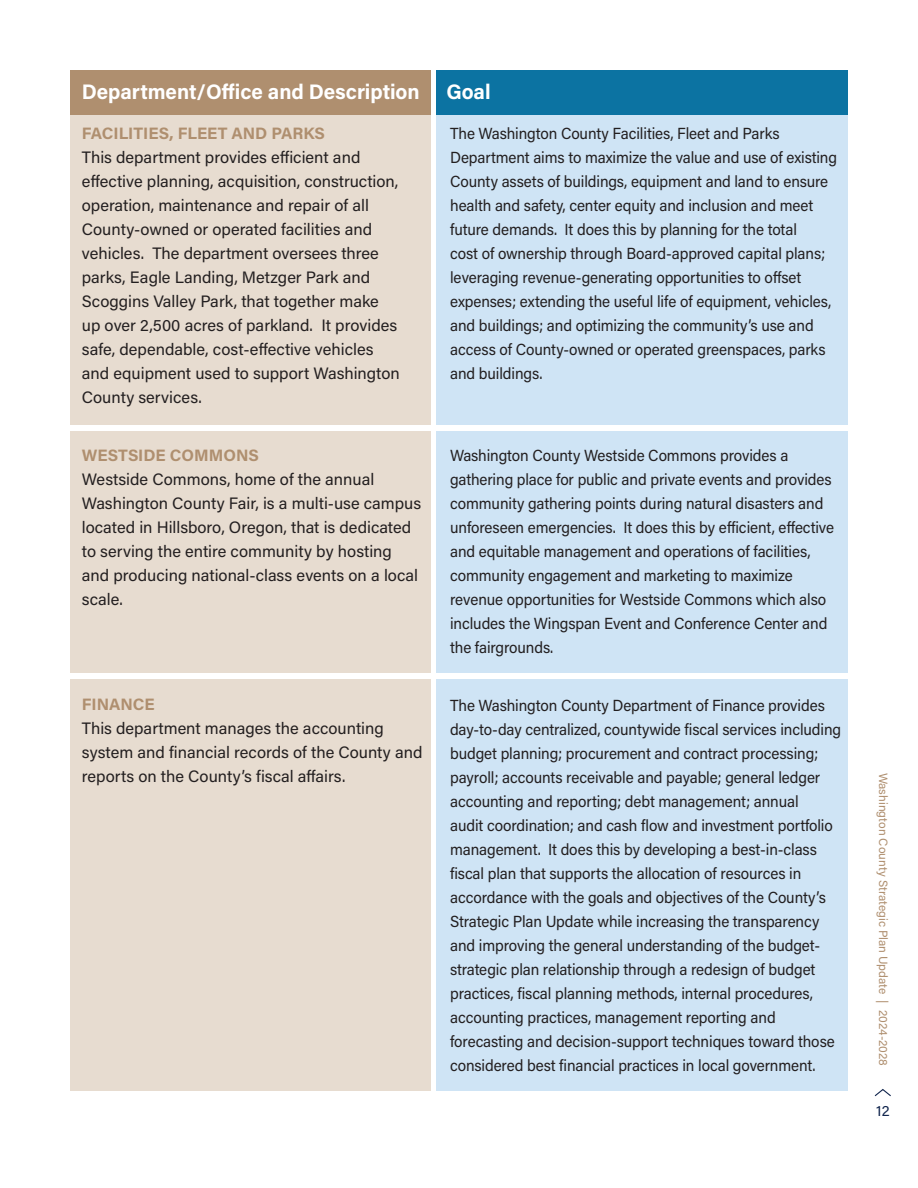
<style>
.page{position:relative;width:918px;height:1188px;background:#fff}
.page>*{position:absolute;margin:0;border:0;box-sizing:border-box;transform-origin:0 0}
.t1{font:700 21px "Acumin Pro";color:#fff}
.t2{font:16.5px/24px "Acumin Pro";color:#231f20}
.t3{font:700 16.5px "Acumin Pro";color:#af8f6f}
.t4{font:16.05px/24px "Acumin Pro";letter-spacing:-.005em;color:#231f20;scale:.95 1}
.t5{font:15px "Acumin Pro";color:#12264e}
.t6{font:12px "Acumin Pro";color:#af8f6f}
</style>
<div class="page">
<svg style="left:874px;top:1089px;width:17px;height:8px"></svg>
<div style="left:70px;top:70px;width:361px;height:46px;background:#af8f6f"></div>
<div style="left:436px;top:70px;width:412px;height:46px;background:#0c73a2"></div>
<div style="left:70px;top:116px;width:361px;height:975px;background:#e7dcd0"></div>
<div style="left:436px;top:116px;width:412px;height:975px;background:#cfe4f5"></div>
<div style="left:61px;top:425px;width:796px;height:6px;background:#fff"></div>
<div style="left:66px;top:674px;width:782px;height:5px;background:#fff"></div>
<h1 class="t1" style="left:82px;top:77px;width:339px">Department/Office and Description</h1>
<h1 class="t1" style="left:446px;top:77px;width:46px">Goal</h1>
<p class="t3" style="left:82px;top:122px;width:245px">FACILITIES, FLEET AND PARKS</p>
<p class="t2" style="left:82px;top:145px;width:319px">This department provides efficient and effective planning, acquisition, construction, operation, maintenance and repair of all County-owned or operated facilities and vehicles. The department oversees three parks, Eagle Landing, Metzger Park and Scoggins Valley Park, that together make up over 2,500 acres of parkland. It provides safe, dependable, cost-effective vehicles and equipment used to support Washington County services.</p>
<p class="t4" style="left:450px;top:121px;width:409px">The Washington County Facilities, Fleet and Parks Department aims to maximize the value and use of existing County assets of buildings, equipment and land to ensure health and safety, center equity and inclusion and meet future demands. It does this by planning for the total<br>cost of ownership through Board-approved capital plans; leveraging revenue-generating opportunities to offset expenses; extending the useful life of equipment, vehicles, and buildings; and optimizing the community’s use and access of County-owned or operated greenspaces, parks and buildings.</p>
<p class="t3" style="left:82px;top:444px;width:179px">WESTSIDE COMMONS</p>
<p class="t2" style="left:82px;top:467px;width:341px">Westside Commons, home of the annual Washington County Fair, is a multi-use campus located in Hillsboro, Oregon, that is dedicated to serving the entire community by hosting and producing national-class events on a local scale.</p>
<p class="t3" style="left:82px;top:693px;width:74px">FINANCE</p>
<p class="t2" style="left:82px;top:716px;width:342px">This department manages the accounting system and financial records of the County and reports on the County’s fiscal affairs.</p>
<p class="t4" style="left:450px;top:443px;width:406px">Washington County Westside Commons provides a gathering place for public and private events and provides community gathering points during natural disasters and unforeseen emergencies. It does this by efficient, effective and equitable management and operations of facilities, community engagement and marketing to maximize revenue opportunities for Westside Commons which also includes the Wingspan Event and Conference Center and the fairgrounds.</p>
<p class="t4" style="left:450px;top:693px;width:413px">The Washington County Department of Finance provides day-to-day centralized, countywide fiscal services including budget planning; procurement and contract processing; payroll; accounts receivable and payable; general ledger accounting and reporting; debt management; annual<br>audit coordination; and cash flow and investment portfolio management. It does this by developing a best-in-class fiscal plan that supports the allocation of resources in accordance with the goals and objectives of the County’s Strategic Plan Update while increasing the transparency and improving the general understanding of the budget&shy;strategic plan relationship through a redesign of budget practices, fiscal planning methods, internal procedures, accounting practices, management reporting and forecasting and decision-support techniques toward those considered best financial practices in local government.</p>
<p class="t6" style="left:892px;top:773px;width:295px;rotate:90deg">Washington County Strategic Plan Update | 2024-2028</p>
<p class="t5" style="left:876px;top:1100px;width:15px">12</p>
</div>
